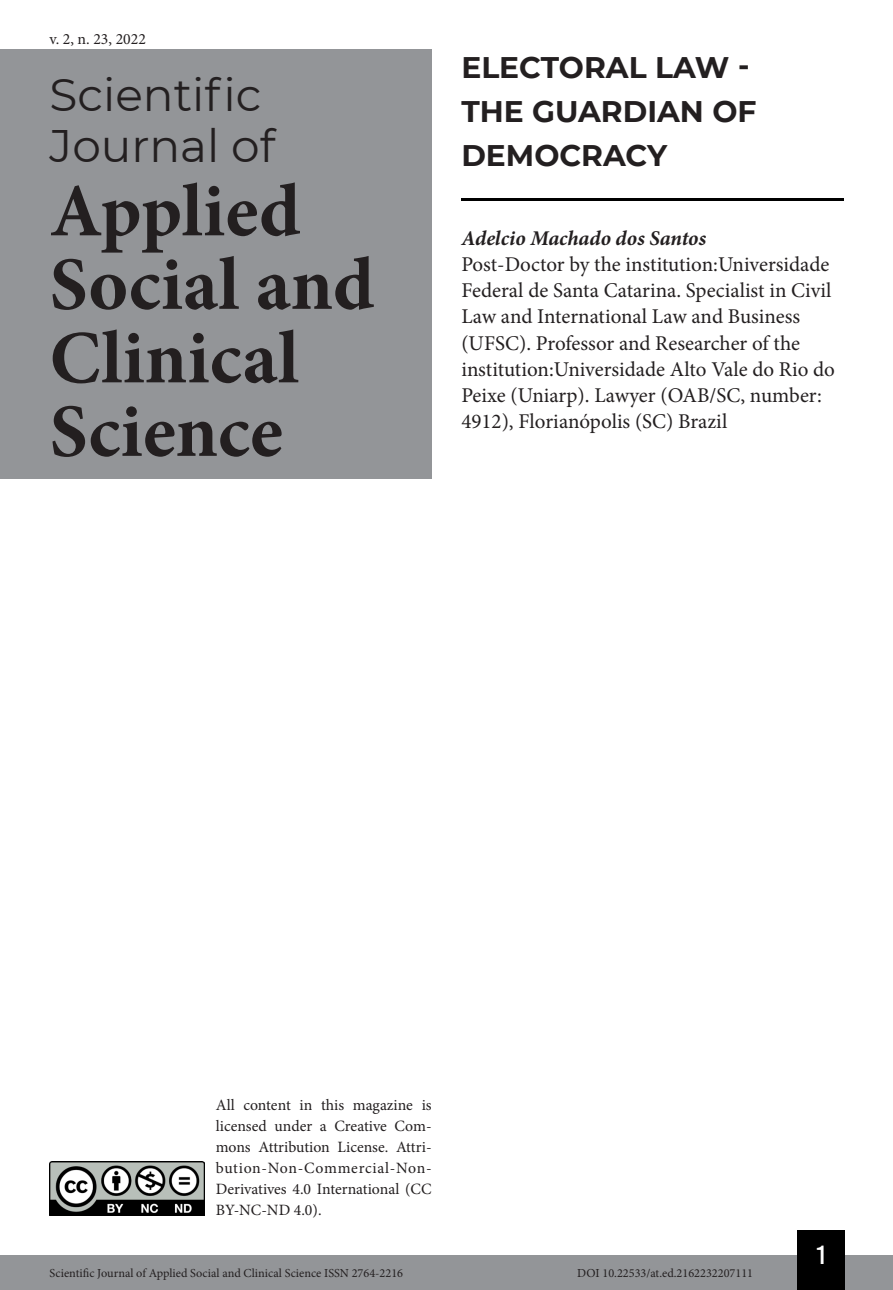
<style>
.page{position:relative;width:893px;height:1290px;background:#fff}
.page>*{position:absolute;margin:0;border:0;box-sizing:border-box;transform-origin:0 0}
.t1{font:700 75.25px/73.5px "Minion Pro";color:#231f20}
.t2{font:45.5px/50.8px "Montserrat";color:#231f20}
.Título_Artigo{font:700 29.75px/43.8px "Montserrat";color:#231f20}
.t3{font:26.25px "Bebas Kai";color:#fff}
.Infos_autor{font:21px/26.2px "Minion Pro";color:#231f20}
.NOME_AUTOR{font:italic 700 21px "Minion Pro";letter-spacing:-.005em;color:#231f20}
.t4{font:15.75px/21px "Minion Pro";color:#231f20;text-align:justify}
.t5{font:12.25px "Minion Pro";color:#231f20}
</style>
<div class="page">
<div style="left:0;top:1255px;width:893px;height:35px;background:#939598"></div>
<div style="left:797px;top:1230px;width:48px;height:60px;background:#000"></div>
<img style="left:50px;top:1161px;width:154px;height:54px">
<div style="left:0;top:50px;width:432px;height:429px;background:#939598"></div>
<hr style="left:461px;top:198px;width:382px;height:3px;background:#000">
<p class="t4" style="left:50px;top:28px;width:98px">v. 2, n. 23, 2022</p>
<h2 class="t2" style="left:50px;top:68px;width:227px">Scientific<br>Journal of</h2>
<h1 class="t1" style="left:50px;top:174px;width:326px">Applied<br>Social and<br>Clinical<br>Science</h1>
<p class="Título_Artigo" style="left:461px;top:44px;width:297px">ELECTORAL LAW -<br>THE GUARDIAN OF<br>DEMOCRACY</p>
<p class="NOME_AUTOR" style="left:461px;top:223px;width:246px">Adelcio Machado dos Santos</p>
<p class="Infos_autor" style="left:461px;top:251px;width:375px">Post-Doctor by the institution:Universidade Federal de Santa Catarina. Specialist in Civil Law and International Law and Business (UFSC). Professor and Researcher of the institution:Universidade Alto Vale do Rio do Peixe (Uniarp). Lawyer (OAB/SC, number:<br>4912), Florianópolis (SC) Brazil</p>
<p class="t4" style="left:216px;top:1095px;width:217px">All content in this magazine is licensed under a Creative Com&shy;mons Attribution License. Attri&shy;bution-Non-Commercial-Non-Derivatives 4.0 International (CC BY-NC-ND 4.0).</p>
<p class="t3" style="left:817px;top:1241px;width:10px">1</p>
<p class="t5" style="left:50px;top:1265px;width:355px">Scientific Journal of Applied Social and Clinical Science ISSN 2764-2216</p>
<p class="t5" style="left:577px;top:1265px;width:177px">DOI 10.22533/at.ed.2162232207111</p>
</div>
